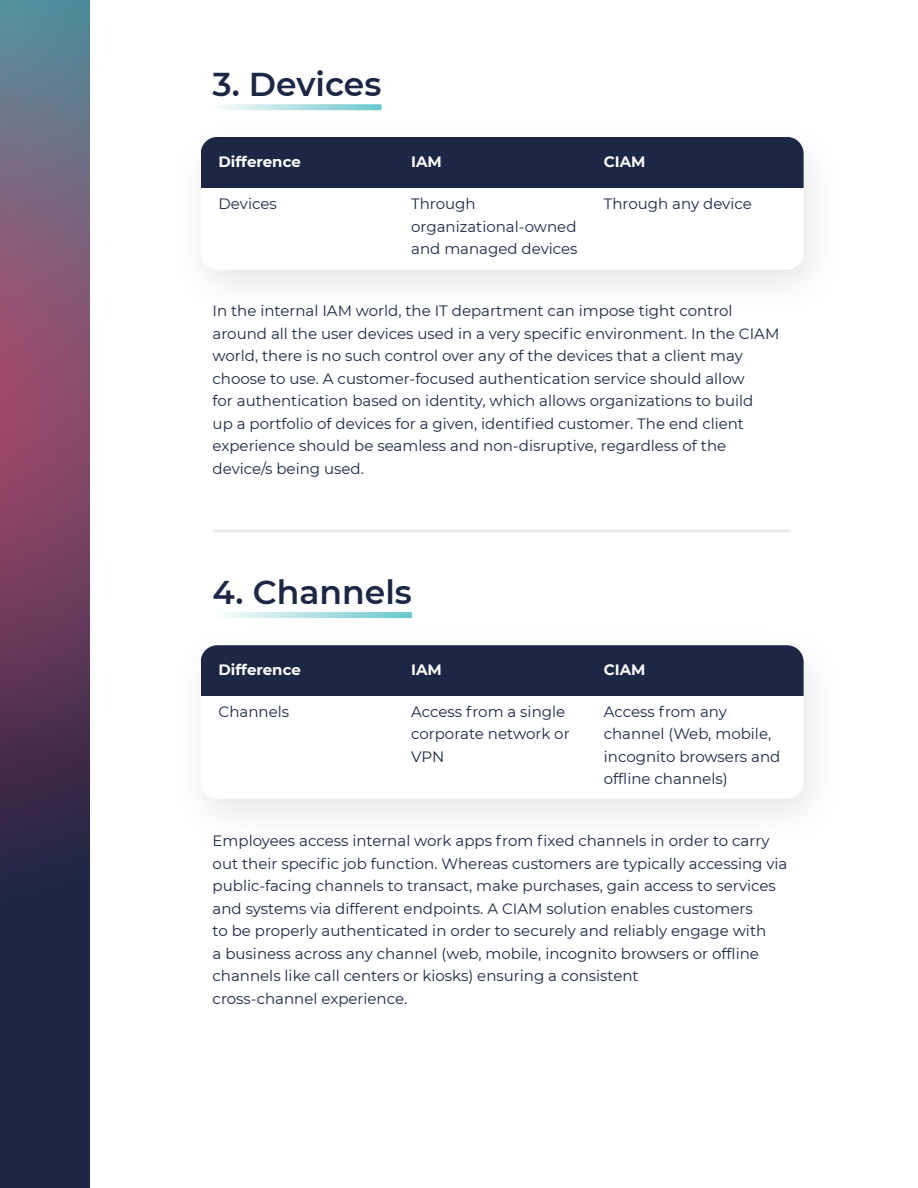
<style>
.page{position:relative;width:918px;height:1188px;background:#fff}
.page>*{position:absolute;margin:0;border:0;box-sizing:border-box;transform-origin:0 0}
.t1{font:600 33px "Montserrat";color:#1c2745}
.t2{font:15px/22.5px "Montserrat";color:#1c2745}
.t3{font:700 15px "Montserrat";color:#fff}
</style>
<div class="page">
<div style="left:0;top:0;width:90px;height:1188px;background:#1c2745"></div>
<svg style="left:0;top:0;width:90px;height:870px"></svg>
<div style="left:168px;top:113px;width:678px;height:208px;background:#000;opacity:.1"></div>
<div style="left:201px;top:137px;width:603px;height:133px;background:#fff;border-radius:17px"></div>
<div style="left:201px;top:137px;width:603px;height:51px;background:#1c2745"></div>
<div style="left:168px;top:622px;width:678px;height:228px;background:#000;opacity:.1"></div>
<div style="left:201px;top:645px;width:603px;height:154px;background:#fff;border-radius:17px"></div>
<div style="left:201px;top:645px;width:603px;height:51px;background:#1c2745"></div>
<svg style="left:222px;top:104px;width:159px;height:6px"></svg>
<svg style="left:224px;top:612px;width:188px;height:6px"></svg>
<hr style="left:213px;top:529px;width:577px;height:3px;background:#ebebeb">
<h1 class="t1" style="left:213px;top:61px;width:170px">3. Devices</h1>
<p class="t3" style="left:219px;top:151px;width:84px">Difference</p>
<p class="t2" style="left:219px;top:192px;width:60px">Devices</p>
<p class="t3" style="left:411px;top:151px;width:32px">IAM</p>
<p class="t2" style="left:411px;top:192px;width:66px">Through</p>
<p class="t2" style="left:411px;top:214px;width:168px">organizational-owned and managed devices</p>
<p class="t3" style="left:604px;top:151px;width:43px">CIAM</p>
<p class="t2" style="left:604px;top:192px;width:149px">Through any device</p>
<p class="t2" style="left:213px;top:299px;width:568px">In the internal IAM world, the IT department can impose tight control around all the user devices used in a very specific environment In. the CIAM world, there is no such control over any of the devices that a client may choose to use A. customer-focused authentication service should allow<br>for authentication based on identity, which allows organizations to build<br>up a portfolio of devices for a given, identified customer. The end client experience should be seamless and non-disruptive, regardless of the<br>device s/ being used.</p>
<h1 class="t1" style="left:213px;top:568px;width:201px">4. Channels</h1>
<p class="t3" style="left:219px;top:659px;width:84px">Difference</p>
<p class="t2" style="left:219px;top:700px;width:72px">Channels</p>
<p class="t3" style="left:411px;top:659px;width:32px">IAM</p>
<p class="t2" style="left:411px;top:700px;width:156px">Access from a single</p>
<p class="t2" style="left:411px;top:722px;width:160px">corporate network or<br>VPN</p>
<p class="t3" style="left:604px;top:659px;width:43px">CIAM</p>
<p class="t2" style="left:604px;top:700px;width:178px">Access from any channel (Web, mobile, incognito browsers and offline channels(</p>
<p class="t2" style="left:213px;top:829px;width:576px">Employees access internal work apps from fixed channels in order to carry out their specific job function. Whereas customers are typically accessing via public-facing channels to transact, make purchases, gain access to services and systems via different endpoints A. CIAM solution enables customers<br>to be properly authenticated in order to securely and reliably engage with<br>a business across any channel (web, mobile, incognito browsers or offline channels like call centers or kiosks) ensuring a consistent<br>cross-channel experience.</p>
</div>
